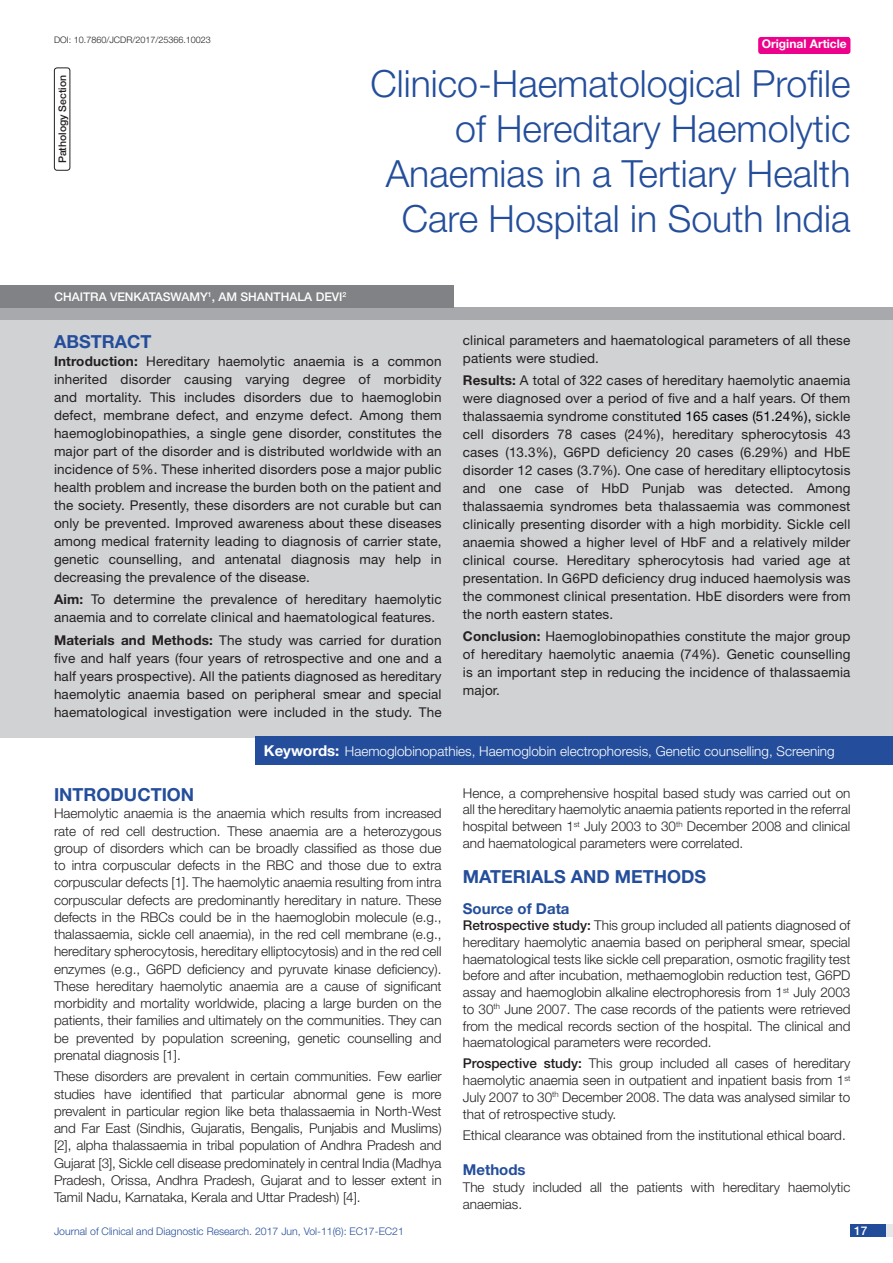
<style>
.page{position:relative;width:893px;height:1263px;background:#fff}
.page>*{position:absolute;margin:0;border:0;box-sizing:border-box;transform-origin:0 0}
.t1{font:300 37.5px/45px "Helvetica Neue";color:#244e9b;text-align:right}
.Heading{font:700 18px "Helvetica Neue";color:#244e9b}
.Abstract_head{font:700 18px "Helvetica Neue";color:#244e9b}
.HEAD_2{font:700 15px "Helvetica Neue";color:#244e9b}
.Abstract_Text{font:13.5px/18px "Helvetica Neue";letter-spacing:.01em;color:#231f20;text-align:justify}
.Body_text{font:300 13.5px/17.2px "Helvetica Neue";color:#231f20;text-align:justify}
.Bold{font:300 13.5px/16.6px "Helvetica Neue";color:#231f20;text-align:justify}
.Key_words{font:300 13.5px "Helvetica Neue";color:#fff}
.Author{font:500 12px "Helvetica Neue";color:#fff}
.t2{font:700 12px "Helvetica Neue";color:#fff}
.t3{font:300 10.5px "Helvetica Neue";color:#244e9b}
.section{font:500 10.5px "Helvetica Neue";color:#231f20}
.DOI{font:300 9px "Helvetica Neue";color:#231f20}
.s1{font-weight:700}
.s2{color:#000}
.s3{font-weight:700;font-size:15px}
.s4{font-weight:500}
</style>
<div class="page">
<div style="left:850px;top:1224px;width:43px;height:13px;background:#e6e7e9"></div>
<div style="left:850px;top:1224px;width:35px;height:13px;background:#214c99"></div>
<div style="left:758px;top:37px;width:92px;height:17px;background:#ed028c;border-radius:3px"></div>
<div style="left:54px;top:68px;width:16px;height:103px;border:1px solid #231f20;border-radius:3px"></div>
<div style="left:0;top:308px;width:893px;height:12px;background:#a8a9ad"></div>
<div style="left:0;top:285px;width:454px;height:23px;background:#808285"></div>
<div style="left:0;top:320px;width:893px;height:418px;background:#d1d2d4"></div>
<div style="left:256px;top:736px;width:637px;height:28px;background:#244e9b"></div>
<p class="DOI" style="left:54px;top:35px;width:158px">DOI: 10.7860/JCDR/2017/25366.10023</p>
<p class="t2" style="left:762px;top:37px;width:87px">Original Article</p>
<p class="section" style="left:56px;top:163px;width:90px;rotate:-90deg">Pathology Section</p>
<p class="t1" style="left:370px;top:60px;width:482px">Clinico-Haematological Profile of Hereditary Haemolytic<br>Anaemias in a Tertiary Health<br>Care Hospital in South India</p>
<p class="Author" style="left:54px;top:290px;width:293px">chaitra venkataswamy<sup>1</sup>, AM Shanthala Devi<sup>2</sup></p>
<p class="Abstract_head" style="left:54px;top:330px;width:99px">ABSTRACT</p>
<p class="Abstract_Text" style="left:54px;top:352px;width:389px"><span class="s1">Introduction:</span> Hereditary haemolytic anaemia is a common inherited disorder causing varying degree of morbidity and mortality. This includes disorders due to haemoglobin defect, membrane defect, and enzyme defect. Among them haemoglobinopathies, a single gene disorder, constitutes the major part of the disorder and is distributed worldwide with an incidence of 5%. These inherited disorders pose a major public health problem and increase the burden both on the patient and the society. Presently, these disorders are not curable but can only be prevented. Improved awareness about these diseases among medical fraternity leading to diagnosis of carrier state, genetic counselling, and antenatal diagnosis may help in decreasing the prevalence of the disease.</p>
<p class="Abstract_Text" style="left:54px;top:590px;width:389px"><span class="s1">Aim:</span> To determine the prevalence of hereditary haemolytic anaemia and to correlate clinical and haematological features.</p>
<p class="Abstract_Text" style="left:54px;top:631px;width:389px"><span class="s1">Materials and Methods:</span> The study was carried for duration five and half years (four years of retrospective and one and a half years prospective). All the patients diagnosed as hereditary haemolytic anaemia based on peripheral smear and special haematological investigation were included in the study. The</p>
<p class="Abstract_Text" style="left:463px;top:331px;width:389px">clinical parameters and haematological parameters of all these patients were studied.</p>
<p class="Abstract_Text" style="left:463px;top:371px;width:389px"><span class="s1">Results:</span> A total of 322 cases of hereditary haemolytic anaemia were diagnosed over a period of five and a half years. Of them thalassaemia syndrome constitute<span class="s2">d 165 cases (51.24%),</span> sickle cell disorders 78 cases (24%), hereditary spherocytosis 43 cases (13.3%), G6PD deficiency 20 cases (6.29%) and HbE disorder 12 cases (3.7%). One case of hereditary elliptocytosis and one case of HbD Punjab was detected. Among thalassaemia syndromes beta thalassaemia was commonest clinically presenting disorder with a high morbidity. Sickle cell anaemia showed a higher level of HbF and a relatively milder clinical course. Hereditary spherocytosis had varied age at presentation. In G6PD deficiency drug induced haemolysis was the commonest clinical presentation. HbE disorders were from the north eastern states.</p>
<p class="Abstract_Text" style="left:463px;top:627px;width:389px"><span class="s1">Conclusion:</span> Haemoglobinopathies constitute the major group of hereditary haemolytic anaemia (74%). Genetic counselling is an important step in reducing the incidence of thalassaemia major.</p>
<p class="Key_words" style="left:264px;top:743px;width:572px"><span class="s3">Keywords:</span> Haemoglobinopathies, Haemoglobin electrophoresis, Genetic counselling, Screening</p>
<p class="Heading" style="left:54px;top:783px;width:142px">INTRODUCTION</p>
<p class="Body_text" style="left:54px;top:804px;width:389px">Haemolytic anaemia is the anaemia which results from increased rate of red cell destruction. These anaemia are a heterozygous group of disorders which can be broadly classified as those due to intra corpuscular defects in the RBC and those due to extra corpuscular defects [1]. The haemolytic anaemia resulting from intra corpuscular defects are predominantly hereditary in nature. These defects in the RBCs could be in the haemoglobin molecule (e.g., thalassaemia, sickle cell anaemia), in the red cell membrane (e.g., hereditary spherocytosis, hereditary elliptocytosis) and in the red cell enzymes (e.g., G6PD deficiency and pyruvate kinase deficiency).<br>These hereditary haemolytic anaemia are a cause of significant morbidity and mortality worldwide, placing a large burden on the patients, their families and ultimately on the communities. They can be prevented by population screening, genetic counselling and prenatal diagnosis [1].</p>
<p class="Body_text" style="left:54px;top:1067px;width:389px">These disorders are prevalent in certain communities. Few earlier studies have identified that particular abnormal gene is more prevalent in particular region like beta thalassaemia in North-West and Far East (Sindhis, Gujaratis, Bengalis, Punjabis and Muslims) [2], alpha thalassaemia in tribal population of Andhra Pradesh and Gujarat [3], Sickle cell disease predominately in central India (Madhya Pradesh, Orissa, Andhra Pradesh, Gujarat and to lesser extent in Tamil Nadu, Karnataka, Kerala and Uttar Pradesh) [4].</p>
<p class="Body_text" style="left:463px;top:784px;width:389px;line-height:16.8px">Hence, a comprehensive hospital based study was carried out on all the hereditary haemolytic anaemia patients reported in the referral hospital between 1<sup>st</sup> July 2003 to 30<sup>th</sup> December 2008 and clinical and haematological parameters were correlated.</p>
<p class="Heading" style="left:463px;top:865px;width:245px">MATERIALS AND METHODS</p>
<p class="HEAD_2" style="left:463px;top:899px;width:108px">Source of Data</p>
<p class="Bold" style="left:463px;top:917px;width:389px"><span class="s4">Retrospective study:</span> This group included all patients diagnosed of hereditary haemolytic anaemia based on peripheral smear, special haematological tests like sickle cell preparation, osmotic fragility test before and after incubation, methaemoglobin reduction test, G6PD assay and haemoglobin alkaline electrophoresis from 1<sup>st</sup> July 2003 to 30<sup>th</sup> June 2007. The case records of the patients were retrieved from the medical records section of the hospital. The clinical and haematological parameters were recorded.</p>
<p class="Bold" style="left:463px;top:1055px;width:389px"><span class="s4">Prospective study:</span> This group included all cases of hereditary haemolytic anaemia seen in outpatient and inpatient basis from 1<sup>st </sup>July 2007 to 30<sup>th</sup> December 2008. The data was analysed similar to that of retrospective study.</p>
<p class="Body_text" style="left:463px;top:1126px;width:384px">Ethical clearance was obtained from the institutional ethical board.</p>
<p class="HEAD_2" style="left:463px;top:1161px;width:64px">Methods</p>
<p class="Body_text" style="left:463px;top:1178px;width:389px">The study included all the patients with hereditary haemolytic anaemias.</p>
<p class="t3" style="left:54px;top:1225px;width:351px">Journal of Clinical and Diagnostic Research. 2017 Jun, Vol-11(6): EC17-EC21</p>
<p class="Author" style="left:854px;top:1223px;width:15px">17</p>
</div>
